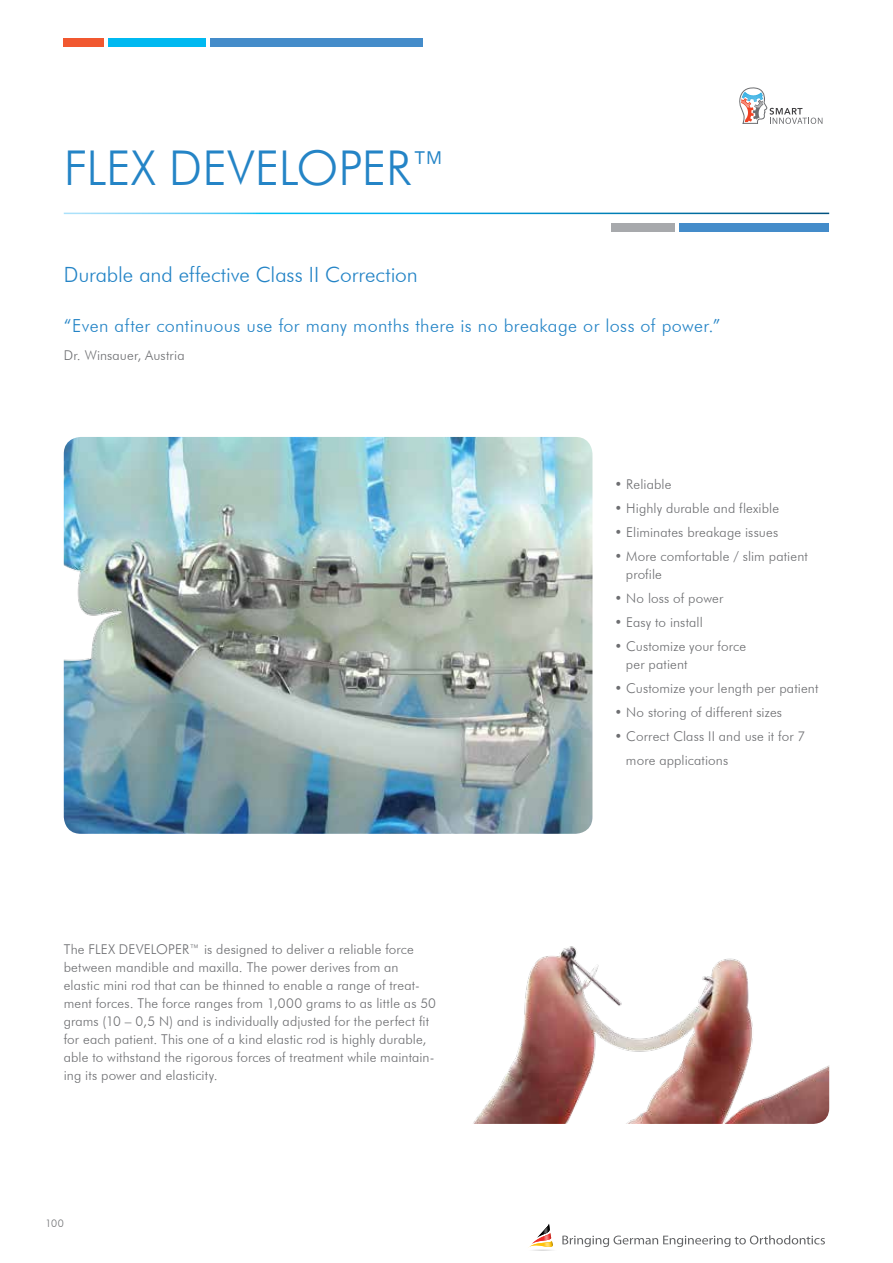
<style>
.page{position:relative;width:893px;height:1263px;background:#fff}
.page>*{position:absolute;margin:0;border:0;box-sizing:border-box;transform-origin:0 0}
.t1{font:300 48px "Futura BT";letter-spacing:-.005em;color:#2484c6}
.t2{font:300 21px "Futura BT";letter-spacing:-.005em;color:#2484c6}
.t3{font:300 18px "Futura BT";letter-spacing:.02em;color:#2484c6}
.t4{font:300 13.5px/18px "Futura BT";letter-spacing:.01em;color:#6d6e71}
.t5{font:300 10.5px "Futura BT";color:#6d6e71}
</style>
<div class="page">
<svg style="left:64px;top:38px;width:359px;height:9px;background:#4895c4"></svg>
<svg style="left:528px;top:1224px;width:297px;height:27px"></svg>
<img style="left:64px;top:437px;width:528px;height:397px">
<svg style="left:611px;top:223px;width:218px;height:8px;background:#6496c2"></svg>
<img style="left:473px;top:946px;width:356px;height:178px">
<svg style="left:739px;top:87px;width:83px;height:37px"></svg>
<h1 class="t1" style="left:64px;top:139px;width:386px">Flex Developer™</h1>
<h2 class="t2" style="left:64px;top:262px;width:356px">Durable and effective Class II Correction</h2>
<h3 class="t3" style="left:64px;top:314px;width:658px">“Even after continuous use for many months there is no breakage or loss of power.”</h3>
<p class="t4" style="left:64px;top:346px;width:122px">Dr. Winsauer, Austria</p>
<p class="t4" style="left:64px;top:940px;width:374px">The Flex Developer™ is designed to deliver a reliable force between mandible and maxilla. The power derives from an elastic mini rod that can be thinned to enable a range of treat&shy;ment forces. The force ranges from 1,000 grams to as little as 50 grams (10 – 0,5 N) and is individually adjusted for the perfect fit for each patient. This one of a kind elastic rod is highly durable, able to withstand the rigorous forces of treatment while maintain&shy;ing its power and elasticity.</p>
<p class="t5" style="left:45px;top:1217px;width:20px">100</p>
<p class="t4" style="left:614px;top:475px;width:58px">• Reliable</p>
<p class="t4" style="left:614px;top:499px;width:166px">• Highly durable and flexible</p>
<p class="t4" style="left:614px;top:523px;width:165px">• Eliminates breakage issues</p>
<p class="t4" style="left:626px;top:547px;width:183px;text-indent:-11px">• More comfortable / slim patient profile</p>
<p class="t4" style="left:614px;top:589px;width:110px">• No loss of power</p>
<p class="t4" style="left:614px;top:613px;width:90px">• Easy to install</p>
<p class="t4" style="left:626px;top:637px;width:122px;text-indent:-11px">• Customize your force per patient</p>
<p class="t4" style="left:614px;top:679px;width:205px">• Customize your length per patient</p>
<p class="t4" style="left:614px;top:703px;width:169px">• No storing of different sizes</p>
<p class="t4" style="left:626px;top:724px;width:181px;line-height:24px;text-indent:-11px">• Correct Class II and use it for 7 more applications</p>
</div>
